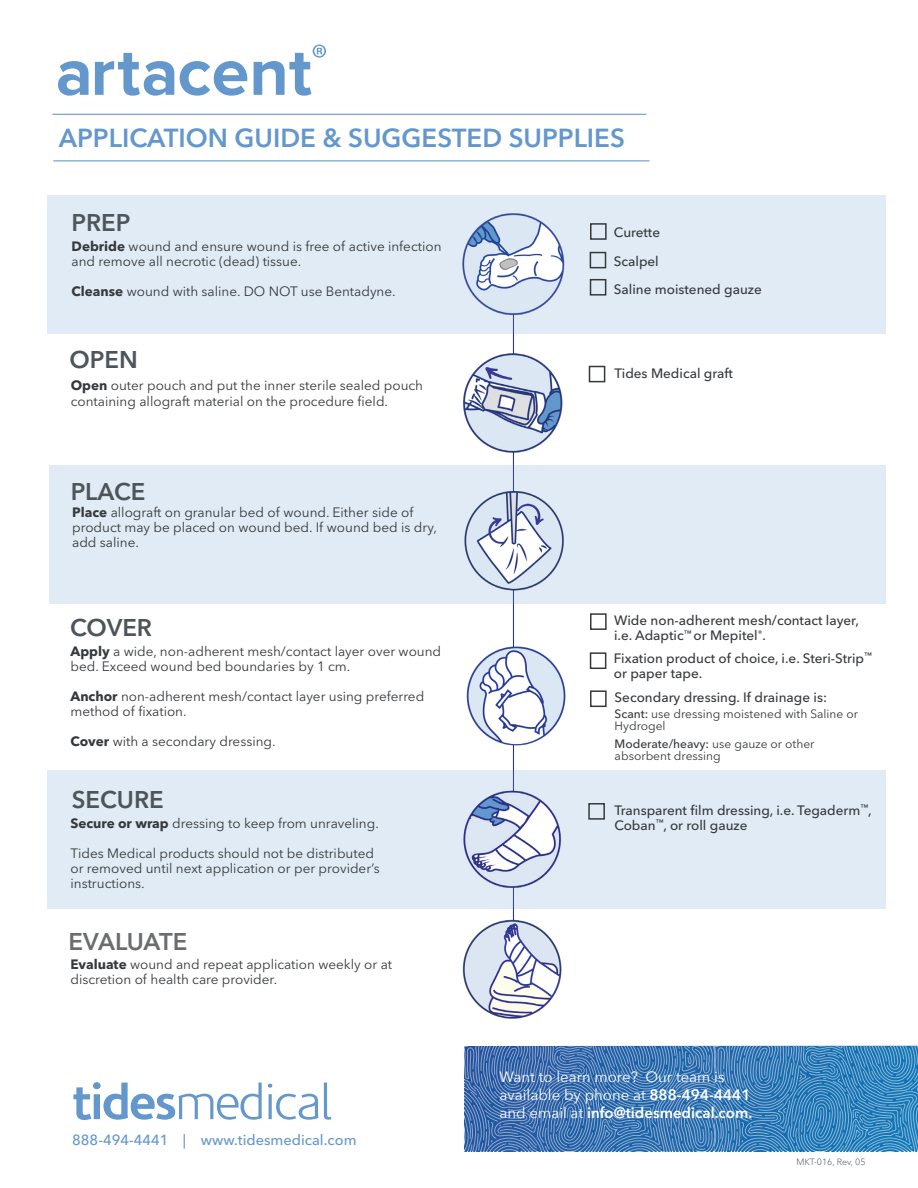
<style>
.page{position:relative;width:918px;height:1188px;background:#fff}
.page>*{position:absolute;margin:0;border:0;box-sizing:border-box;transform-origin:0 0}
.t1{font:600 25.95px "Avenir Next LT Pro";color:#6497cb}
.t2{font:600 24px "Avenir Next LT Pro";color:#4d545a}
.t3{font:600 24px "Avenir Next LT Pro";letter-spacing:-.015em;color:#6a6c6e}
.t4{font:600 24px "Avenir Next LT Pro";color:#4e565c}
.t5{font:15px/18px "Avenir Next";color:#fff}
.t6{font:500 14.55px "Avenir Next LT Pro";color:#6598cb}
.t7{font:13.5px/15px "Avenir Next LT Pro";color:#36393c}
.t8{font:500 13.5px/15px "Avenir Next LT Pro";color:#36393c}
.t9{font:12px/12px "Avenir Next LT Pro";color:#36393c}
.t10{font:300 9px "Avenir Next LT Pro";color:#4e565c}
.s1{font-weight:700}
.s2{font-weight:500}
.s3{font-family:"Avenir Next LT Pro";font-weight:600}
.s4{font-weight:600}
</style>
<div class="page">
<svg style="left:58px;top:61px;width:31px;height:35px"></svg>
<svg style="left:95px;top:53px;width:79px;height:43px"></svg>
<svg style="left:180px;top:61px;width:67px;height:35px"></svg>
<svg style="left:254px;top:45px;width:72px;height:51px"></svg>
<hr style="left:52px;top:114px;width:594px;height:1px;background:#6497cb">
<hr style="left:53px;top:160px;width:597px;height:1px;background:#6497cb">
<div style="left:48px;top:196px;width:838px;height:138px;background:#e1ebf5"></div>
<div style="left:49px;top:466px;width:837px;height:138px;background:#e1ebf5"></div>
<div style="left:48px;top:771px;width:838px;height:138px;background:#e1ebf5"></div>
<img style="left:463px;top:334px;width:396px;height:132px">
<img style="left:411px;top:432px;width:221px;height:276px">
<img style="left:462px;top:943px;width:100px;height:76px">
<img style="left:431px;top:767px;width:187px;height:176px">
<svg style="left:73px;top:1082px;width:189px;height:38px"></svg>
<svg style="left:268px;top:1084px;width:4px;height:4px"></svg>
<hr style="left:269px;top:1094px;width:3px;height:25px;background:#6497cb">
<svg style="left:276px;top:1094px;width:42px;height:26px"></svg>
<svg style="left:324px;top:1083px;width:8px;height:37px"></svg>
<div style="left:590px;top:223px;width:17px;height:17px;border:2px solid #36393c"></div>
<div style="left:590px;top:252px;width:16px;height:16px;border:2px solid #36393c"></div>
<div style="left:590px;top:279px;width:16px;height:17px;border:2px solid #36393c"></div>
<div style="left:589px;top:366px;width:16px;height:16px;border:2px solid #36393c"></div>
<div style="left:590px;top:652px;width:16px;height:17px;border:2px solid #36393c"></div>
<div style="left:590px;top:613px;width:17px;height:17px;border:2px solid #36393c"></div>
<div style="left:588px;top:803px;width:17px;height:17px;border:2px solid #36393c"></div>
<svg style="left:464px;top:1045px;width:454px;height:106px;background:#427fb8"></svg>
<div style="left:590px;top:690px;width:17px;height:17px;border:2px solid #36393c"></div>
<img style="left:462px;top:213px;width:133px;height:121px">
<img style="left:454px;top:625px;width:120px;height:142px">
<p class="t1" style="left:59px;top:122px;width:568px">APPLICATION GUIDE &amp; SUGGESTED SUPPLIES</p>
<p class="t4" style="left:71px;top:209px;width:61px">PREP</p>
<p class="t7" style="left:72px;top:239px;width:371px"><span class="s1">Debride</span> wound and ensure wound is free of active infection and remove all necrotic (dead) tissue.</p>
<p class="t7" style="left:72px;top:284px;width:326px"><span class="s1">Cleanse</span> wound with saline. DO NOT use Bentadyne.</p>
<p class="t2" style="left:69px;top:345px;width:70px">OPEN</p>
<p class="t7" style="left:71px;top:377px;width:354px;line-height:16.5px"><span class="s1">Open</span> outer pouch and put the inner sterile sealed pouch containing allograft material on the procedure field.</p>
<p class="t2" style="left:71px;top:477px;width:76px">PLACE</p>
<p class="t7" style="left:72px;top:505px;width:366px"><span class="s1">Place</span> allograft on granular bed of wound. Either side of product may be placed on wound bed. If wound bed is dry, add saline.</p>
<p class="t2" style="left:70px;top:613px;width:83px">COVER</p>
<p class="t7" style="left:70px;top:644px;width:372px"><span class="s1">Apply</span> a wide, non-adherent mesh/contact layer over wound bed. Exceed wound bed boundaries by 1 cm.</p>
<p class="t7" style="left:70px;top:689px;width:355px"><span class="s1">Anchor</span> non-adherent mesh/contact layer using preferred method of fixation.</p>
<p class="t7" style="left:70px;top:734px;width:207px"><span class="s1">Cover</span> with a secondary dressing.</p>
<p class="t2" style="left:72px;top:785px;width:93px">SECURE</p>
<p class="t7" style="left:70px;top:816px;width:310px"><span class="s1">Secure or wrap</span> dressing to keep from unraveling.</p>
<p class="t7" style="left:70px;top:846px;width:311px">Tides Medical products should not be distributed or removed until next application or per provider’s instructions.</p>
<p class="t3" style="left:69px;top:927px;width:120px">EVALUATE</p>
<p class="t7" style="left:70px;top:957px;width:323px"><span class="s1">Evaluate</span> wound and repeat application weekly or at discretion of health care provider.</p>
<p class="t6" style="left:72px;top:1131px;width:286px">888-494-4441 | www.tidesmedical.com</p>
<p class="t8" style="left:614px;top:225px;width:48px">Curette</p>
<p class="t8" style="left:614px;top:253px;width:46px">Scalpel</p>
<p class="t8" style="left:614px;top:282px;width:150px">Saline moistened gauze</p>
<p class="t8" style="left:614px;top:366px;width:120px">Tides Medical graft</p>
<p class="t8" style="left:614px;top:613px;width:246px">Wide non-adherent mesh/contact layer, i.e. Adaptic<sup>™</sup> or Mepitel<sup>®</sup>.</p>
<p class="t8" style="left:614px;top:651px;width:260px">Fixation product of choice, i.e. Steri-Strip<sup>™ </sup>or paper tape.</p>
<p class="t8" style="left:615px;top:690px;width:214px">Secondary dressing. If drainage is:</p>
<p class="t9" style="left:615px;top:707px;width:245px"><span class="s2">Scant:</span> use dressing moistened with Saline or<br>Hydrogel</p>
<p class="t9" style="left:615px;top:737px;width:201px"><span class="s2">Moderate/heavy:</span> use gauze or other absorbent dressing</p>
<p class="t8" style="left:614px;top:802px;width:259px">Transparent film dressing, i.e. Tegaderm<sup>™</sup>,<br>Coban<sup>™</sup>, or roll gauze</p>
<p class="t5" style="left:500px;top:1067px;width:254px">Want to learn more? Our team is available by phone at <span class="s3">888-494-4441 </span>and email at <span class="s3">info@tidesmedical.com</span><span class="s4">.</span></p>
<p class="t10" style="left:796px;top:1156px;width:71px">MKT-016, Rev, 05</p>
</div>
